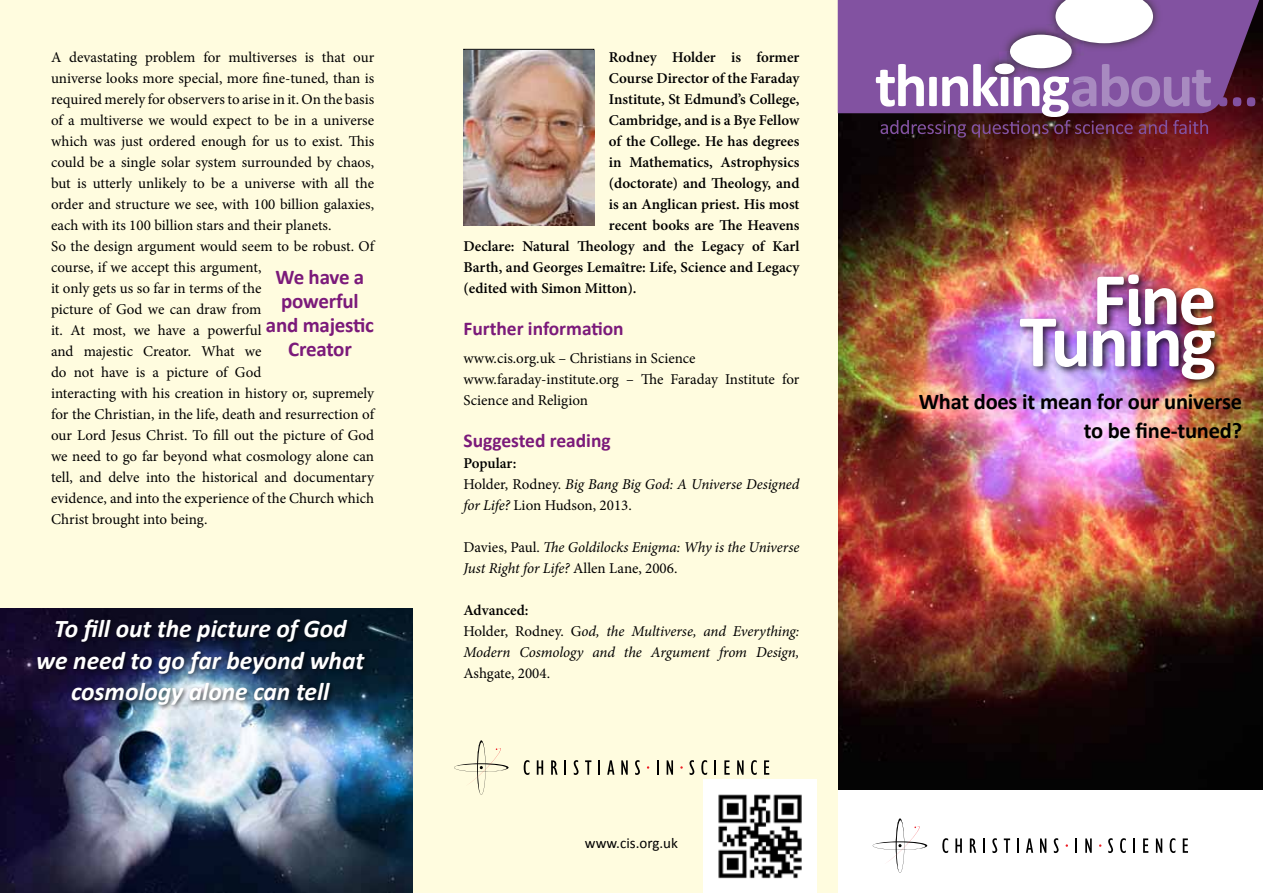
<style>
.page{position:relative;width:1263px;height:893px;background:#fff}
.page>*{position:absolute;margin:0;border:0;box-sizing:border-box;transform-origin:0 0}
.t1{font:700 75px "Calibri";letter-spacing:-.03em;color:#fff}
.t2{font:italic 700 25.5px/31.5px "Calibri";letter-spacing:-.005em;color:#fff;text-align:center}
.t3{font:700 22.5px/28.5px "Calibri";letter-spacing:-.01em;color:#000;text-align:right}
.t4{font:700 21px/24px "Calibri";letter-spacing:-.01em;color:#7b1a7a;text-align:center}
.t5{font:700 19.5px "Calibri";color:#7b1a7a}
.t6{font:15px/21px "Minion Pro";color:#000}
.t7{font:600 15px "Minion Pro";color:#000}
.t8{font:italic 15px/21px "Minion Pro";letter-spacing:-.005em;color:#000}
.t9{font:15px "Calibri";color:#000}
.s1{font-weight:600;font-style:normal}
.s2{font-style:normal}
</style>
<div class="page">
<img style="left:838px;top:115px;width:425px;height:674px">
<div style="left:0;top:0;width:838px;height:893px;background:#fffcdf"></div>
<div style="left:1016px;top:271px;width:208px;height:118px;background:#000;opacity:.75"></div>
<img style="left:0;top:608px;width:412px;height:285px">
<svg style="left:838px;top:0;width:425px;height:115px;background:#77488e"></svg>
<svg style="left:1219px;top:97px;width:36px;height:9px"></svg>
<img style="left:983px;top:52px;width:16px;height:12px">
<img style="left:999px;top:24px;width:85px;height:40px">
<img style="left:999px;top:52px;width:21px;height:12px">
<img style="left:1046px;top:0;width:118px;height:55px">
<img style="left:1046px;top:24px;width:38px;height:31px">
<svg style="left:876px;top:64px;width:335px;height:74px;background:#845e88"></svg>
<div style="left:995px;top:64px;width:19px;height:10px;background:#fff;border-radius:50%"></div>
<div style="left:1010px;top:35px;width:62px;height:33px;background:#fff;border-radius:50%"></div>
<svg style="left:1055px;top:0;width:98px;height:43px"></svg>
<div style="left:35px;top:616px;width:335px;height:95px;background:#000;opacity:.65"></div>
<svg style="left:942px;top:838px;width:6px;height:15px"></svg>
<svg style="left:955px;top:838px;width:7px;height:15px"></svg>
<svg style="left:970px;top:838px;width:6px;height:15px"></svg>
<svg style="left:983px;top:838px;width:2px;height:15px"></svg>
<svg style="left:992px;top:838px;width:5px;height:15px"></svg>
<svg style="left:1004px;top:838px;width:6px;height:15px"></svg>
<svg style="left:1017px;top:838px;width:2px;height:15px"></svg>
<svg style="left:1026px;top:838px;width:7px;height:15px"></svg>
<svg style="left:1040px;top:838px;width:6px;height:15px"></svg>
<svg style="left:1054px;top:838px;width:4px;height:15px"></svg>
<svg style="left:1075px;top:838px;width:2px;height:15px"></svg>
<svg style="left:1085px;top:838px;width:7px;height:15px"></svg>
<svg style="left:1108px;top:838px;width:5px;height:15px"></svg>
<svg style="left:1120px;top:838px;width:6px;height:15px"></svg>
<svg style="left:1133px;top:838px;width:2px;height:15px"></svg>
<svg style="left:1143px;top:838px;width:5px;height:15px"></svg>
<svg style="left:1156px;top:838px;width:6px;height:15px"></svg>
<svg style="left:1170px;top:838px;width:5px;height:15px"></svg>
<svg style="left:1183px;top:838px;width:5px;height:15px"></svg>
<svg style="left:873px;top:818px;width:54px;height:55px"></svg>
<img style="left:463px;top:50px;width:131px;height:175px">
<svg style="left:524px;top:760px;width:5px;height:15px"></svg>
<svg style="left:537px;top:760px;width:6px;height:15px"></svg>
<svg style="left:551px;top:760px;width:6px;height:15px"></svg>
<svg style="left:564px;top:760px;width:2px;height:15px"></svg>
<svg style="left:574px;top:760px;width:4px;height:15px"></svg>
<svg style="left:585px;top:760px;width:6px;height:15px"></svg>
<svg style="left:598px;top:760px;width:2px;height:15px"></svg>
<svg style="left:607px;top:760px;width:7px;height:15px"></svg>
<svg style="left:621px;top:760px;width:7px;height:15px"></svg>
<svg style="left:635px;top:760px;width:5px;height:15px"></svg>
<svg style="left:657px;top:760px;width:1px;height:15px"></svg>
<svg style="left:667px;top:760px;width:6px;height:15px"></svg>
<svg style="left:689px;top:760px;width:5px;height:15px"></svg>
<svg style="left:701px;top:760px;width:6px;height:15px"></svg>
<svg style="left:714px;top:760px;width:2px;height:15px"></svg>
<svg style="left:724px;top:760px;width:6px;height:15px"></svg>
<svg style="left:737px;top:760px;width:7px;height:15px"></svg>
<svg style="left:751px;top:760px;width:6px;height:15px"></svg>
<svg style="left:764px;top:760px;width:5px;height:15px"></svg>
<svg style="left:454px;top:740px;width:55px;height:55px"></svg>
<img style="left:703px;top:780px;width:113px;height:113px">
<p class="t6" style="left:51px;top:47px;width:325px">A devastating problem for multiverses is that our universe looks more special, more fine-tuned, than is required merely for observers to arise in it. On the basis of a multiverse we would expect to be in a universe which was just ordered enough for us to exist. This could be a single solar system surrounded by chaos, but is utterly unlikely to be a universe with all the order and structure we see, with 100 billion galaxies, each with its 100 billion stars and their planets.<br>So the design argument would seem to be robust. Of course, if we accept this argument,<br>it only gets us so far in terms of the<br>picture of God we can draw from<br>it. At most, we have a powerful<br>and majestic Creator. What we<br>do not have is a picture of God<br>interacting with his creation in history or, supremely for the Christian, in the life, death and resurrection of our Lord Jesus Christ. To fill out the picture of God we need to go far beyond what cosmology alone can tell, and delve into the historical and documentary evidence, and into the experience of the Church which Christ brought into being.</p>
<p class="t7" style="left:609px;top:47px;width:192px">Rodney Holder is former</p>
<p class="t7" style="left:609px;top:68px;width:192px">Course Director of the Faraday</p>
<p class="t7" style="left:609px;top:89px;width:192px">Institute, St Edmund’s College,</p>
<p class="t7" style="left:609px;top:110px;width:192px">Cambridge, and is a Bye Fellow</p>
<p class="t7" style="left:609px;top:131px;width:192px">of the College. He has degrees</p>
<p class="t7" style="left:609px;top:152px;width:192px">in Mathematics, Astrophysics</p>
<p class="t7" style="left:609px;top:173px;width:192px">(doctorate) and Theology, and</p>
<p class="t7" style="left:609px;top:194px;width:192px">is an Anglican priest. His most</p>
<p class="t7" style="left:609px;top:215px;width:192px">recent books are The Heavens</p>
<p class="t7" style="left:463px;top:236px;width:337px">Declare: Natural Theology and the Legacy of Karl</p>
<p class="t7" style="left:463px;top:257px;width:337px">Barth, and Georges Lemaître: Life, Science and Legacy</p>
<p class="t7" style="left:463px;top:278px;width:175px">(edited with Simon Mitton).</p>
<h3 class="t5" style="left:463px;top:316px;width:162px">Further information</h3>
<p class="t6" style="left:463px;top:348px;width:337px">www.cis.org.uk – Christians in Science www.faraday-institute.org – The Faraday Institute for<br>Science and Religion</p>
<h3 class="t5" style="left:463px;top:428px;width:149px">Suggested reading</h3>
<p class="t8" style="left:463px;top:453px;width:337px"><span class="s1">Popular:<br></span><span class="s2">Holder, Rodney.</span> Big Bang Big God: A Universe Designed for Life? <span class="s2">Lion Hudson, 2013.</span></p>
<p class="t8" style="left:463px;top:537px;width:337px"><span class="s2">Davies, Paul.</span> The Goldilocks Enigma: Why is the Universe<br>Just Right for Life? <span class="s2">Allen Lane, 2006.</span></p>
<p class="t8" style="left:463px;top:600px;width:337px"><span class="s1">Advanced:<br></span><span class="s2">Holder, Rodney. G</span>od, the Multiverse, and Everything:<br>Modern Cosmology and the Argument from Design,</p>
<p class="t6" style="left:463px;top:663px;width:88px">Ashgate, 2004.</p>
<h3 class="t4" style="left:266px;top:265px;width:110px">We have a powerful and majestic<br>Creator</h3>
<h2 class="t2" style="left:36px;top:613px;width:329px">To fill out the picture of God we need to go far beyond what cosmology alone can tell</h2>
<p class="t9" style="left:585px;top:833px;width:95px">www.cis.org.uk</p>
<h1 class="t1" style="left:1092px;top:251px;width:126px">Fine</h1>
<h1 class="t1" style="left:1019px;top:293px;width:198px">Tuning</h1>
<h3 class="t3" style="left:919px;top:388px;width:325px">What does it mean for our universe to be fine-tuned?</h3>
</div>
